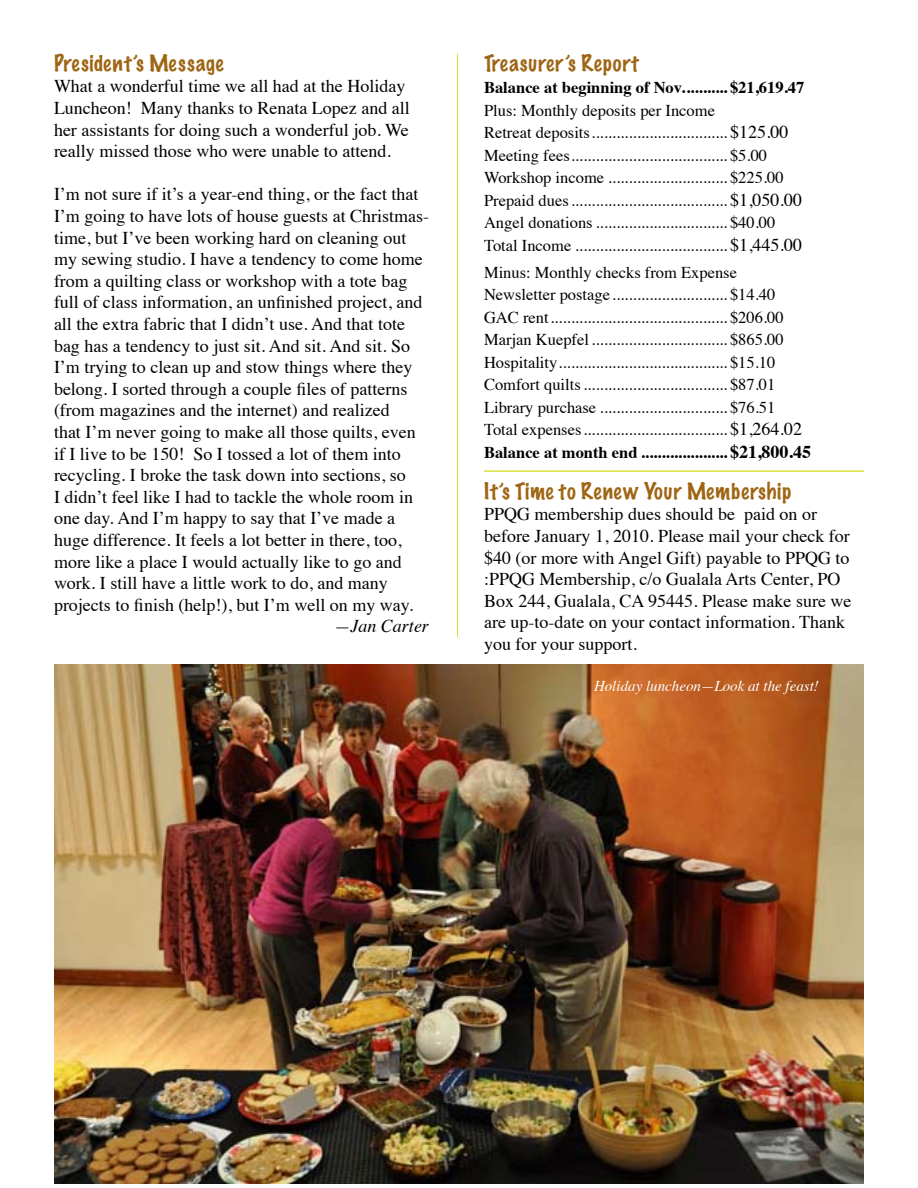
<style>
.page{position:relative;width:918px;height:1188px;background:#fff}
.page>*{position:absolute;margin:0;border:0;box-sizing:border-box;transform-origin:0 0}
.t1{font:100 21px "Marker Felt";letter-spacing:.04em;color:#9e6614}
.t2{font:18px/21.6px "Times";color:#000}
.t3{font:italic 18px "Times";color:#000}
.t4{font:16.5px/22.5px "Times";color:#000}
.t5{font:700 16.5px "Times";color:#000}
.t6{font:italic 15px "Times";color:#fff}
.s1{font-size:18px}
.s2{font-weight:700}
.s3{font-weight:700;font-size:18px}
</style>
<div class="page">
<hr style="left:457px;top:54px;width:1px;height:584px;background:#d6e03e">
<img style="left:54px;top:665px;width:810px;height:518px">
<hr style="left:484px;top:470px;width:380px;height:2px;background:#d6e03e">
<p class="t1" style="left:54px;top:53px;width:171px">President’s Message</p>
<p class="t2" style="left:54px;top:77px;width:357px">What a wonderful time we all had at the Holiday Luncheon! Many thanks to Renata Lopez and all her assistants for doing such a wonderful job. We really missed those who were unable to attend.</p>
<p class="t2" style="left:54px;top:185px;width:377px">I’m not sure if it’s a year-end thing, or the fact that I’m going to have lots of house guests at Christmas&shy;time, but I’ve been working hard on cleaning out my sewing studio. I have a tendency to come home from a quilting class or workshop with a tote bag full of class information, an unfinished project, and all the extra fabric that I didn’t use. And that tote bag has a tendency to just sit. And sit. And sit. So I’m trying to clean up and stow things where they belong. I sorted through a couple files of patterns (from magazines and the internet) and realized<br>that I’m never going to make all those quilts, even if I live to be 150! So I tossed a lot of them into recycling. I broke the task down into sections, so<br>I didn’t feel like I had to tackle the whole room in one day. And I’m happy to say that I’ve made a huge difference. It feels a lot better in there, too, more like a place I would actually like to go and work. I still have a little work to do, and many projects to finish (help!), but I’m well on my way.</p>
<p class="t3" style="left:334px;top:619px;width:96px">—Jan Carter</p>
<p class="t1" style="left:484px;top:53px;width:156px">Treasurer’s Report</p>
<p class="t5" style="left:484px;top:81px;width:322px">Balance at beginning of Nov........... $21,619.47</p>
<p class="t4" style="left:484px;top:100px;width:319px">Plus: Monthly deposits per Income<br>Retreat deposits................................. <span class="s1">$125.00<br></span>Meeting fees...................................... $5.00<br>Workshop income ............................. $225.00<br>Prepaid dues...................................... <span class="s1">$1,050.00<br></span>Angel donations ................................ $40.00<br>Total Income ..................................... <span class="s1">$1,445.00</span></p>
<p class="t4" style="left:484px;top:262px;width:328px">Minus: Monthly checks from Expense Newsletter postage ............................ $14.40<br>GAC rent........................................... $206.00<br>Marjan Kuepfel ................................. $865.00<br>Hospitality......................................... $15.10<br>Comfort quilts................................... $87.01<br>Library purchase ............................... $76.51<br>Total expenses................................... <span class="s1">$1,264.02<br></span><span class="s2">Balance at month end .....................</span> <span class="s3">$21,800.45</span></p>
<p class="t1" style="left:484px;top:481px;width:309px">It’s Time to Renew Your Membership</p>
<p class="t2" style="left:484px;top:505px;width:369px">PPQG membership dues should be paid on or before January 1, 2010. Please mail your check for $40 (or more with Angel Gift) payable to PPQG to :PPQG Membership, c/o Gualala Arts Center, PO Box 244, Gualala, CA 95445. Please make sure we are up-to-date on your contact information. Thank you for your support.</p>
<p class="t6" style="left:594px;top:680px;width:226px">Holiday luncheon—Look at the feast!</p>
</div>
